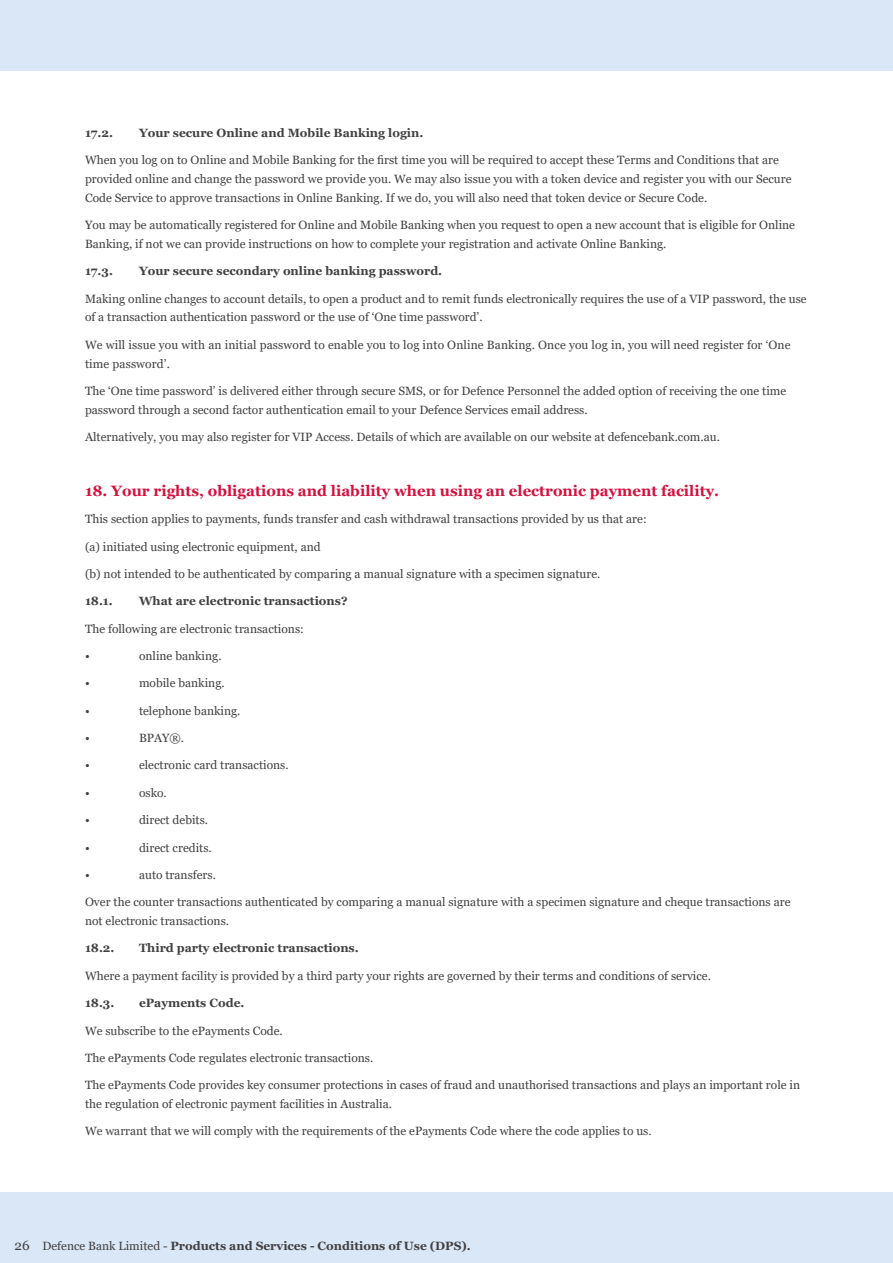
<style>
.page{position:relative;width:893px;height:1263px;background:#fff}
.page>*{position:absolute;margin:0;border:0;box-sizing:border-box;transform-origin:0 0}
.t1{font:700 15px "Georgia";color:#d3133e}
.t2{font:12px/18.9px "Georgia";color:#414042}
.t3{font:700 12px "Georgia";color:#414042}
.s1{font-weight:400;font-size:13.5px}
.s2{font-weight:400}
</style>
<div class="page">
<div style="left:0;top:1192px;width:893px;height:71px;background:#d9e7f6"></div>
<div style="left:0;top:0;width:893px;height:71px;background:#d9e7f6"></div>
<p class="t3" style="left:85px;top:125px;width:29px">17.2.</p>
<p class="t3" style="left:139px;top:125px;width:286px">Your secure Online and Mobile Banking login.</p>
<p class="t2" style="left:85px;top:151px;width:708px">When you log on to Online and Mobile Banking for the first time you will be required to accept these Terms and Conditions that are provided online and change the password we provide you. We may also issue you with a token device and register you with our Secure<br>Code Service to approve transactions in Online Banking. If we do, you will also need that token device or Secure Code.</p>
<p class="t2" style="left:85px;top:216px;width:711px">You may be automatically registered for Online and Mobile Banking when you request to open a new account that is eligible for Online<br>Banking, if not we can provide instructions on how to complete your registration and activate Online Banking.</p>
<p class="t3" style="left:85px;top:263px;width:29px">17.3.</p>
<p class="t3" style="left:139px;top:263px;width:305px">Your secure secondary online banking password.</p>
<p class="t2" style="left:85px;top:289px;width:723px">Making online changes to account details, to open a product and to remit funds electronically requires the use of a VIP password, the use of a transaction authentication password or the use of ‘One time password’.</p>
<p class="t2" style="left:85px;top:335px;width:707px">We will issue you with an initial password to enable you to log into Online Banking. Once you log in, you will need register for ‘One time password’.</p>
<p class="t2" style="left:85px;top:382px;width:703px">The ‘One time password’ is delivered either through secure SMS, or for Defence Personnel the added option of receiving the one time password through a second factor authentication email to your Defence Services email address.</p>
<p class="t2" style="left:85px;top:428px;width:636px">Alternatively, you may also register for VIP Access. Details of which are available on our website at defencebank.com.au.</p>
<p class="t1" style="left:85px;top:481px;width:635px">18. Your rights, obligations and liability when using an electronic payment facility.</p>
<p class="t2" style="left:85px;top:510px;width:563px">This section applies to payments, funds transfer and cash withdrawal transactions provided by us that are:</p>
<p class="t2" style="left:85px;top:537px;width:237px">(a) initiated using electronic equipment, and</p>
<p class="t2" style="left:85px;top:565px;width:517px">(b) not intended to be authenticated by comparing a manual signature with a specimen signature.</p>
<p class="t3" style="left:85px;top:593px;width:29px">18.1.</p>
<p class="t3" style="left:139px;top:593px;width:210px">What are electronic transactions?</p>
<p class="t2" style="left:85px;top:619px;width:220px">The following are electronic transactions:</p>
<p class="t2" style="left:85px;top:647px;width:6px">•</p>
<p class="t2" style="left:139px;top:647px;width:84px">online banking.</p>
<p class="t2" style="left:85px;top:674px;width:6px">•</p>
<p class="t2" style="left:139px;top:674px;width:87px">mobile banking.</p>
<p class="t2" style="left:85px;top:701px;width:6px">•</p>
<p class="t2" style="left:139px;top:701px;width:103px">telephone banking.</p>
<p class="t2" style="left:85px;top:729px;width:6px">•</p>
<p class="t2" style="left:139px;top:729px;width:47px">BPAY®.</p>
<p class="t2" style="left:85px;top:756px;width:6px">•</p>
<p class="t2" style="left:139px;top:756px;width:151px">electronic card transactions.</p>
<p class="t2" style="left:85px;top:783px;width:6px">•</p>
<p class="t2" style="left:139px;top:783px;width:29px">osko.</p>
<p class="t2" style="left:85px;top:811px;width:6px">•</p>
<p class="t2" style="left:139px;top:811px;width:71px">direct debits.</p>
<p class="t2" style="left:85px;top:838px;width:6px">•</p>
<p class="t2" style="left:139px;top:838px;width:74px">direct credits.</p>
<p class="t2" style="left:85px;top:865px;width:6px">•</p>
<p class="t2" style="left:139px;top:865px;width:78px">auto transfers.</p>
<p class="t2" style="left:85px;top:893px;width:707px">Over the counter transactions authenticated by comparing a manual signature with a specimen signature and cheque transactions are not electronic transactions.</p>
<p class="t3" style="left:85px;top:940px;width:31px">18.2.</p>
<p class="t3" style="left:139px;top:940px;width:221px">Third party electronic transactions.</p>
<p class="t2" style="left:85px;top:966px;width:627px">Where a payment facility is provided by a third party your rights are governed by their terms and conditions of service.</p>
<p class="t3" style="left:85px;top:995px;width:31px">18.3.</p>
<p class="t3" style="left:139px;top:995px;width:107px">ePayments Code.</p>
<p class="t2" style="left:85px;top:1021px;width:199px">We subscribe to the ePayments Code.</p>
<p class="t2" style="left:85px;top:1048px;width:290px">The ePayments Code regulates electronic transactions.</p>
<p class="t2" style="left:85px;top:1076px;width:716px">The ePayments Code provides key consumer protections in cases of fraud and unauthorised transactions and plays an important role in the regulation of electronic payment facilities in Australia.</p>
<p class="t2" style="left:85px;top:1122px;width:568px">We warrant that we will comply with the requirements of the ePayments Code where the code applies to us.</p>
<p class="t3" style="left:15px;top:1238px;width:458px"><span class="s1">26</span> <span class="s2">Defence Bank Limited -</span> Products and Services - Conditions of Use (DPS).</p>
</div>
